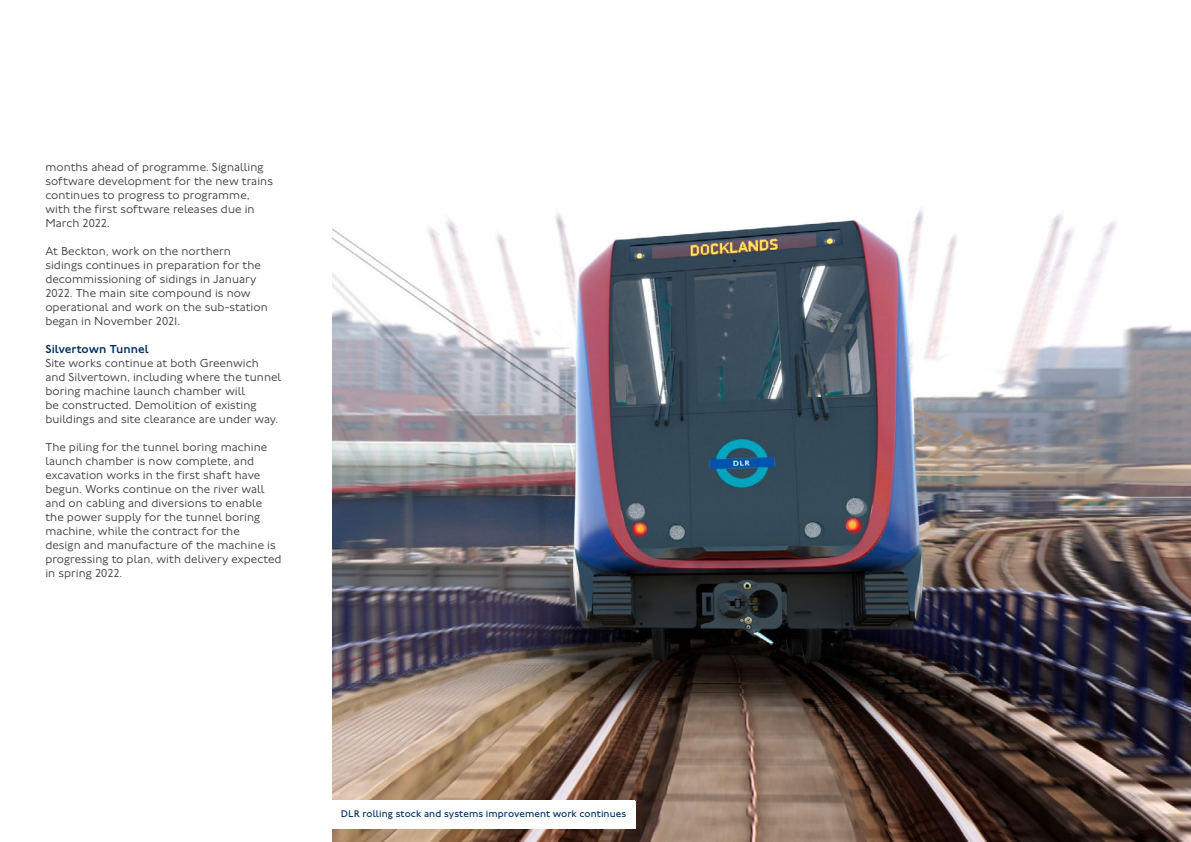
<style>
.page{position:relative;width:1191px;height:842px;background:#fff}
.page>*{position:absolute;margin:0;border:0;box-sizing:border-box;transform-origin:0 0}
.Body_12_14__P{font:300 12px/14px "Johnston 100";letter-spacing:.005em;color:#3c3c3b}
.Body_Heading_12_14_B{font:500 12px "Johnston 100";letter-spacing:.005em;color:#002f60}
.PictureCaption_10_12{font:10px "Johnston 100";letter-spacing:.005em;color:#002f60}
</style>
<div class="page">
<img style="left:332px;top:209px;width:859px;height:633px">
<div style="left:332px;top:801px;width:304px;height:28px;background:#fff"></div>
<div style="left:332px;top:800px;width:303px;height:28px;background:#fff"></div>
<p class="Body_12_14__P" style="left:45px;top:161px;width:229px">months ahead of programme. Signalling software development for the new trains continues to progress to programme, with the first software releases due in March 2022.</p>
<p class="Body_12_14__P" style="left:45px;top:245px;width:224px">At Beckton, work on the northern sidings continues in preparation for the decommissioning of sidings in January 2022. The main site compound is now operational and work on the sub-station began in November 2021.</p>
<h3 class="Body_Heading_12_14_B" style="left:45px;top:343px;width:105px">Silvertown Tunnel</h3>
<p class="Body_12_14__P" style="left:45px;top:357px;width:237px">Site works continue at both Greenwich and Silvertown, including where the tunnel boring machine launch chamber will<br>be constructed. Demolition of existing buildings and site clearance are under way.</p>
<p class="Body_12_14__P" style="left:45px;top:441px;width:238px">The piling for the tunnel boring machine launch chamber is now complete, and excavation works in the first shaft have begun. Works continue on the river wall and on cabling and diversions to enable the power supply for the tunnel boring machine, while the contract for the<br>design and manufacture of the machine is progressing to plan, with delivery expected in spring 2022.</p>
<p class="PictureCaption_10_12" style="left:341px;top:808px;width:287px">DLR rolling stock and systems improvement work continues</p>
</div>
